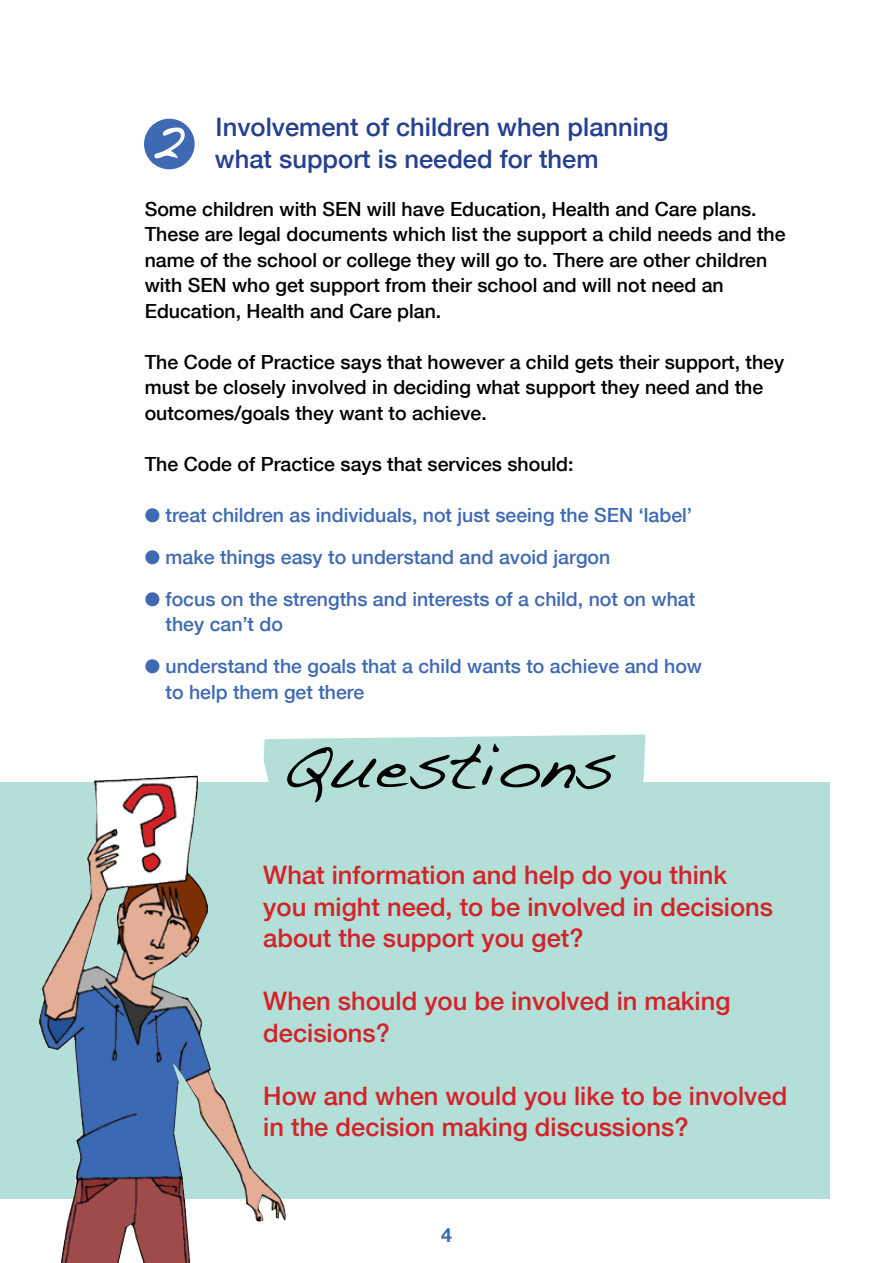
<style>
.page{position:relative;width:893px;height:1263px;background:#fff}
.page>*{position:absolute;margin:0;border:0;box-sizing:border-box;transform-origin:0 0}
.t1{font:66.75px "Handwriting Dakota";color:#000}
.t2{font:66.75px "Handwriting Dakota";color:#fff}
.t3{font:500 25.5px/31.5px "Helvetica Neue";color:#d2232a}
.t4{font:500 25.5px/31.5px "Helvetica Neue";color:#25408f}
.t5{font:500 19.5px/25.5px "Helvetica Neue";color:#000}
.t6{font:500 19.5px/25.5px "Helvetica Neue";color:#3f69b2}
.t7{font:700 19.5px "Helvetica Neue";color:#3f69b2}
</style>
<div class="page">
<div style="left:0;top:782px;width:829px;height:417px;background:#b3dfd8"></div>
<div style="left:144px;top:119px;width:51px;height:50px;background:#3f69b2;border-radius:50%"></div>
<svg style="left:264px;top:734px;width:381px;height:48px;background:#b7e1da"></svg>
<img style="left:39px;top:776px;width:251px;height:487px">
<p class="t2" style="left:149px;top:95px;width:37px">2</p>
<p class="t4" style="left:215px;top:111px;width:455px">Involvement of children when planning what support is needed for them</p>
<p class="t5" style="left:145px;top:196px;width:642px">Some children with SEN will have Education, Health and Care plans.<br>These are legal documents which list the support a child needs and the name of the school or college they will go to. There are other children with SEN who get support from their school and will not need an Education, Health and Care plan.</p>
<p class="t5" style="left:145px;top:349px;width:641px">The Code of Practice says that however a child gets their support, they must be closely involved in deciding what support they need and the outcomes/goals they want to achieve.</p>
<p class="t5" style="left:145px;top:451px;width:430px">The Code of Practice says that services should:</p>
<p class="t6" style="left:145px;top:502px;width:549px">● treat children as individuals, not just seeing the SEN ‘label’</p>
<p class="t6" style="left:145px;top:544px;width:467px">● make things easy to understand and avoid jargon</p>
<p class="t6" style="left:166px;top:586px;width:531px;text-indent:-21px">● focus on the strengths and interests of a child, not on what they can’t do</p>
<p class="t6" style="left:166px;top:653px;width:538px;text-indent:-21px">● understand the goals that a child wants to achieve and how to help them get there</p>
<p class="t1" style="left:282px;top:725px;width:335px">Questions</p>
<p class="t3" style="left:263px;top:859px;width:511px">What information and help do you think you might need, to be involved in decisions about the support you get?</p>
<p class="t3" style="left:263px;top:985px;width:469px">When should you be involved in making decisions?</p>
<p class="t3" style="left:263px;top:1079px;width:525px">How and when would you like to be involved in the decision making discussions?</p>
<p class="t7" style="left:441px;top:1222px;width:12px">4</p>
</div>
